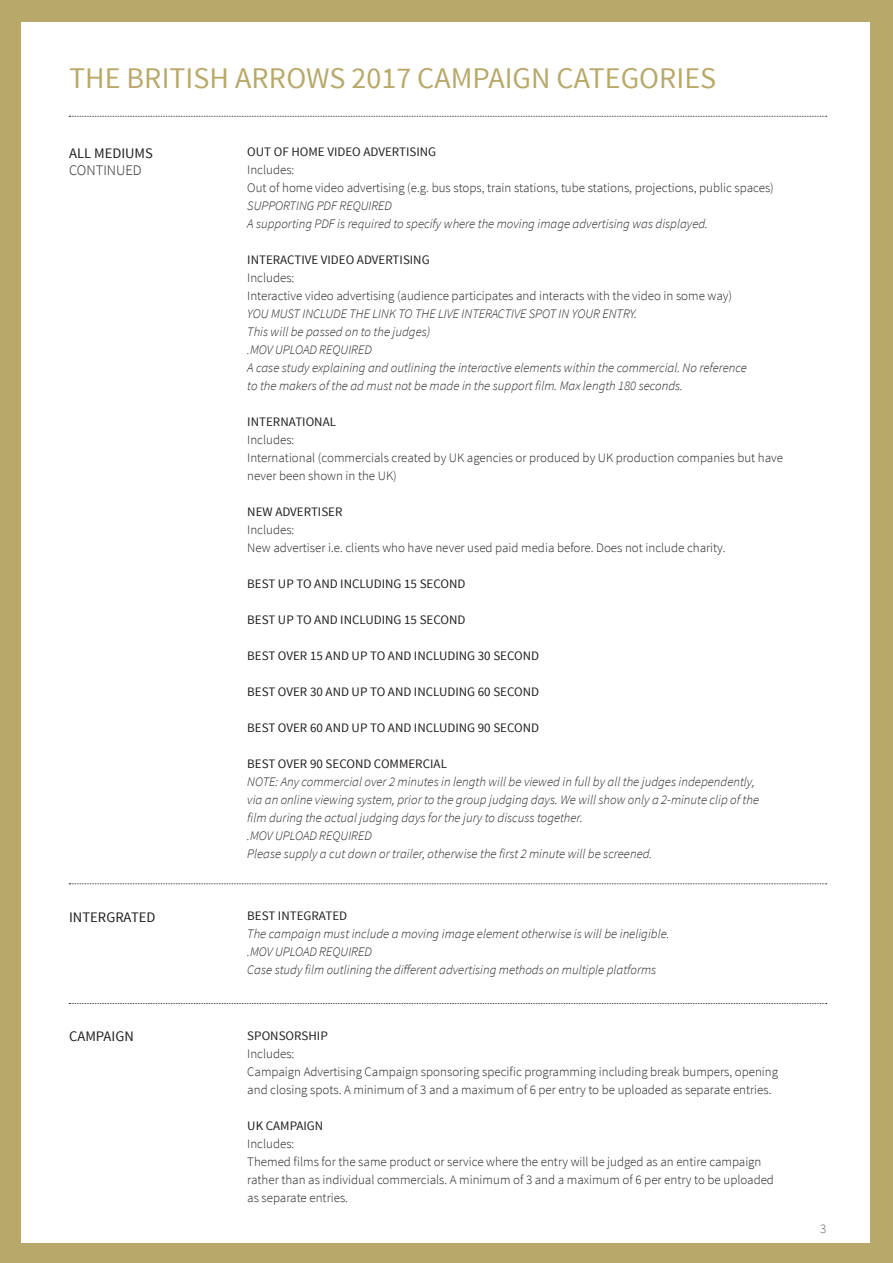
<style>
.page{position:relative;width:893px;height:1263px;background:#b8a96a}
.page>*{position:absolute;margin:0;border:0;box-sizing:border-box;transform-origin:0 0}
.t1{font:30px "Source Sans Pro";color:#b8a96a}
.t2{font:14.55px "Source Sans Pro";color:#231f20}
.t3{font:300 14.55px "Source Sans Pro";color:#231f20}
.t4{font:italic 300 12.9px/18px "Source Sans Pro";color:#231f20}
.t5{font:300 12.9px/18px "Source Sans Pro";color:#231f20}
.t6{font:12.9px "Source Sans Pro";color:#231f20}
.t7{font:300 12.9px "Source Sans Pro";color:#5f5f62}
</style>
<div class="page">
<div style="left:22px;top:22px;width:848px;height:1221px;background:#fff"></div>
<svg style="left:69px;top:883px;width:758px;height:1px"></svg>
<svg style="left:69px;top:1003px;width:758px;height:1px"></svg>
<svg style="left:69px;top:116px;width:758px;height:1px"></svg>
<h1 class="t1" style="left:69px;top:59px;width:649px">THE BRITISH ARROWS 2017 CAMPAIGN CATEGORIES</h1>
<p class="t2" style="left:69px;top:144px;width:85px">ALL MEDIUMS</p>
<p class="t3" style="left:69px;top:162px;width:74px">CONTINUED</p>
<p class="t6" style="left:247px;top:144px;width:190px">OUT OF HOME VIDEO ADVERTISING</p>
<p class="t5" style="left:247px;top:161px;width:528px">Includes:<br>Out of home video advertising (e.g. bus stops, train stations, tube stations, projections, public spaces)</p>
<p class="t4" style="left:247px;top:197px;width:462px">SUPPORTING PDF REQUIRED<br>A supporting PDF is required to specify where the moving image advertising was displayed.</p>
<p class="t6" style="left:247px;top:252px;width:184px">INTERACTIVE VIDEO ADVERTISING</p>
<p class="t5" style="left:247px;top:269px;width:486px">Includes:<br>Interactive video advertising (audience participates and interacts with the video in some way)</p>
<p class="t4" style="left:247px;top:305px;width:501px">YOU MUST INCLUDE THE LINK TO THE LIVE INTERACTIVE SPOT IN YOUR ENTRY.<br>This will be passed on to the judges)<br>.MOV UPLOAD REQUIRED<br>A case study explaining and outlining the interactive elements within the commercial. No reference to the makers of the ad must not be made in the support film. Max length 180 seconds.</p>
<p class="t6" style="left:247px;top:414px;width:90px">INTERNATIONAL</p>
<p class="t5" style="left:247px;top:431px;width:537px">Includes:<br>International (commercials created by UK agencies or produced by UK production companies but have never been shown in the UK)</p>
<p class="t6" style="left:247px;top:504px;width:97px">NEW ADVERTISER</p>
<p class="t5" style="left:247px;top:521px;width:480px">Includes:<br>New advertiser i.e. clients who have never used paid media before. Does not include charity.</p>
<p class="t6" style="left:247px;top:576px;width:220px">BEST UP TO AND INCLUDING 15 SECOND</p>
<p class="t6" style="left:247px;top:612px;width:220px">BEST UP TO AND INCLUDING 15 SECOND</p>
<p class="t6" style="left:247px;top:648px;width:293px">BEST OVER 15 AND UP TO AND INCLUDING 30 SECOND</p>
<p class="t6" style="left:247px;top:684px;width:293px">BEST OVER 30 AND UP TO AND INCLUDING 60 SECOND</p>
<p class="t6" style="left:247px;top:720px;width:293px">BEST OVER 60 AND UP TO AND INCLUDING 90 SECOND</p>
<p class="t6" style="left:247px;top:756px;width:201px">BEST OVER 90 SECOND COMMERCIAL</p>
<p class="t4" style="left:247px;top:773px;width:513px">NOTE: Any commercial over 2 minutes in length will be viewed in full by all the judges independently, via an online viewing system, prior to the group judging days. We will show only a 2-minute clip of the film during the actual judging days for the jury to discuss together.<br>.MOV UPLOAD REQUIRED<br>Please supply a cut down or trailer, otherwise the first 2 minute will be screened.</p>
<p class="t2" style="left:69px;top:908px;width:88px">INTERGRATED</p>
<p class="t6" style="left:247px;top:908px;width:101px">BEST INTEGRATED</p>
<p class="t4" style="left:247px;top:925px;width:424px">The campaign must include a moving image element otherwise is will be ineligible. .MOV UPLOAD REQUIRED<br>Case study film outlining the different advertising methods on multiple platforms</p>
<p class="t2" style="left:69px;top:1027px;width:66px">CAMPAIGN</p>
<p class="t6" style="left:247px;top:1028px;width:82px">SPONSORSHIP</p>
<p class="t5" style="left:247px;top:1045px;width:532px">Includes:<br>Campaign Advertising Campaign sponsoring specific programming including break bumpers, opening and closing spots. A minimum of 3 and a maximum of 6 per entry to be uploaded as separate entries.</p>
<p class="t6" style="left:247px;top:1118px;width:78px">UK CAMPAIGN</p>
<p class="t5" style="left:247px;top:1135px;width:528px">Includes:<br>Themed films for the same product or service where the entry will be judged as an entire campaign rather than as individual commercials. A minimum of 3 and a maximum of 6 per entry to be uploaded as separate entries.</p>
<p class="t7" style="left:820px;top:1221px;width:8px">3</p>
</div>
